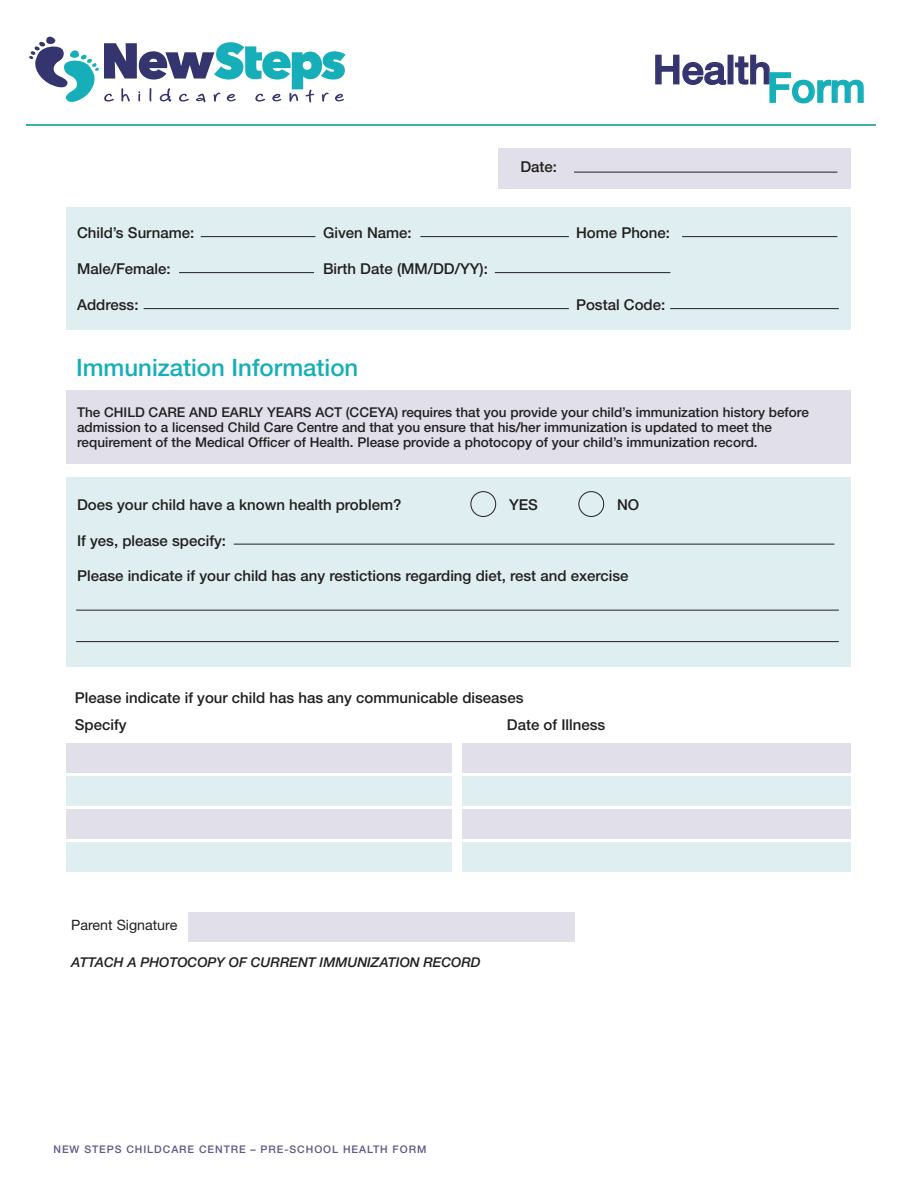
<style>
.page{position:relative;width:918px;height:1188px;background:#fff}
.page>*{position:absolute;margin:0;border:0;box-sizing:border-box;transform-origin:0 0}
.Head{font:500 40.8px "Helvetica Neue";color:#16afb9}
.Head-2{font:500 39.6px "Helvetica Neue";color:#34346f}
.Head-3{font:500 24px "Helvetica Neue";color:#16afb9}
.Body_Text{font:500 15px/27px "Helvetica Neue";color:#231f20}
.Body_Text-2{font:14.25px "Helvetica Neue";color:#231f20}
.Body_Text-3{font:500 13.5px/15px "Helvetica Neue";color:#231f20}
.Body_Text-4{font:italic 500 13.5px "Helvetica Neue";color:#231f20}
.subhead{font:500 10.5px "Helvetica Neue";letter-spacing:.09em;color:#5f5888}
</style>
<div class="page">
<div style="left:66px;top:477px;width:784px;height:189px;background:#dfeff1"></div>
<div style="left:66px;top:207px;width:784px;height:122px;background:#dfeff1"></div>
<div style="left:498px;top:148px;width:352px;height:41px;background:#e1dfe9"></div>
<div style="left:66px;top:390px;width:784px;height:74px;background:#e1dfe9"></div>
<div style="left:46px;top:37px;width:10px;height:7px;background:#34346f;border-radius:50%"></div>
<svg style="left:29px;top:42px;width:317px;height:60px"></svg>
<svg style="left:655px;top:54px;width:72px;height:31px"></svg>
<div style="left:728px;top:55px;width:6px;height:29px;border:1px solid #34346f"></div>
<svg style="left:735px;top:54px;width:129px;height:50px"></svg>
<hr style="left:26px;top:124px;width:850px;height:2px;background:#00958e">
<hr style="left:76px;top:610px;width:763px;height:1px;background:#231f20">
<hr style="left:234px;top:544px;width:600px;height:1px;background:#231f20">
<hr style="left:179px;top:272px;width:135px;height:1px;background:#231f20">
<hr style="left:670px;top:308px;width:169px;height:1px;background:#231f20">
<hr style="left:495px;top:272px;width:175px;height:1px;background:#231f20">
<hr style="left:420px;top:236px;width:149px;height:1px;background:#231f20">
<hr style="left:682px;top:236px;width:155px;height:1px;background:#231f20">
<hr style="left:574px;top:172px;width:263px;height:1px;background:#231f20">
<hr style="left:201px;top:236px;width:114px;height:1px;background:#231f20">
<hr style="left:144px;top:308px;width:425px;height:1px;background:#231f20">
<hr style="left:76px;top:641px;width:763px;height:1px;background:#231f20">
<div style="left:471px;top:491px;width:25px;height:26px;border:1px solid #231f20;border-radius:50%"></div>
<div style="left:579px;top:491px;width:25px;height:26px;border:1px solid #231f20;border-radius:50%"></div>
<div style="left:188px;top:912px;width:386px;height:29px;background:#e1dfe9"></div>
<div style="left:66px;top:744px;width:385px;height:29px;background:#e1dfe9"></div>
<div style="left:66px;top:777px;width:385px;height:29px;background:#dfeff1"></div>
<div style="left:66px;top:810px;width:385px;height:29px;background:#e1dfe9"></div>
<div style="left:66px;top:843px;width:385px;height:29px;background:#dfeff1"></div>
<div style="left:462px;top:744px;width:388px;height:29px;background:#e1dfe9"></div>
<div style="left:462px;top:777px;width:388px;height:29px;background:#dfeff1"></div>
<div style="left:462px;top:810px;width:388px;height:29px;background:#e1dfe9"></div>
<div style="left:462px;top:843px;width:388px;height:29px;background:#dfeff1"></div>
<p class="Body_Text" style="left:77px;top:219px;width:119px">Child’s Surname:</p>
<p class="Body_Text" style="left:77px;top:255px;width:95px">Male/Female:</p>
<p class="Body_Text" style="left:77px;top:291px;width:63px">Address:</p>
<p class="Body_Text" style="left:323px;top:219px;width:90px">Given Name:</p>
<p class="Body_Text" style="left:323px;top:255px;width:166px">Birth Date (MM/DD/YY):</p>
<p class="Head-2" style="left:653px;top:46px;width:120px">Health</p>
<p class="Head" style="left:767px;top:63px;width:100px">Form</p>
<p class="Body_Text" style="left:520px;top:153px;width:38px">Date:</p>
<p class="Body_Text" style="left:576px;top:219px;width:95px">Home Phone:</p>
<p class="Body_Text" style="left:576px;top:291px;width:91px">Postal Code:</p>
<p class="Head-3" style="left:76px;top:353px;width:284px">Immunization Information</p>
<p class="Body_Text-3" style="left:77px;top:404px;width:733px">The CHILD CARE AND EARLY YEARS ACT (CCEYA) requires that you provide your child’s immunization history before admission to a licensed Child Care Centre and that you ensure that his/her immunization is updated to meet the requirement of the Medical Officer of Health. Please provide a photocopy of your child’s immunization record.</p>
<p class="Body_Text" style="left:77px;top:491px;width:326px">Does your child have a known health problem?</p>
<p class="Body_Text" style="left:509px;top:491px;width:30px">YES</p>
<p class="Body_Text" style="left:617px;top:491px;width:24px">NO</p>
<p class="Body_Text" style="left:77px;top:527px;width:150px">If yes, please specify:</p>
<p class="Body_Text" style="left:77px;top:562px;width:553px">Please indicate if your child has any restictions regarding diet, rest and exercise</p>
<p class="Body_Text" style="left:75px;top:684px;width:450px">Please indicate if your child has has any communicable diseases<br>Specify</p>
<p class="Body_Text" style="left:507px;top:711px;width:100px">Date of Illness</p>
<p class="Body_Text-2" style="left:71px;top:917px;width:108px">Parent Signature</p>
<p class="Body_Text-4" style="left:71px;top:954px;width:411px">ATTACH A PHOTOCOPY OF CURRENT IMMUNIZATION RECORD</p>
<p class="subhead" style="left:54px;top:1143px;width:374px">NEW STEPS CHILDCARE CENTRE – PRE-SCHOOL HEALTH FORM</p>
</div>
